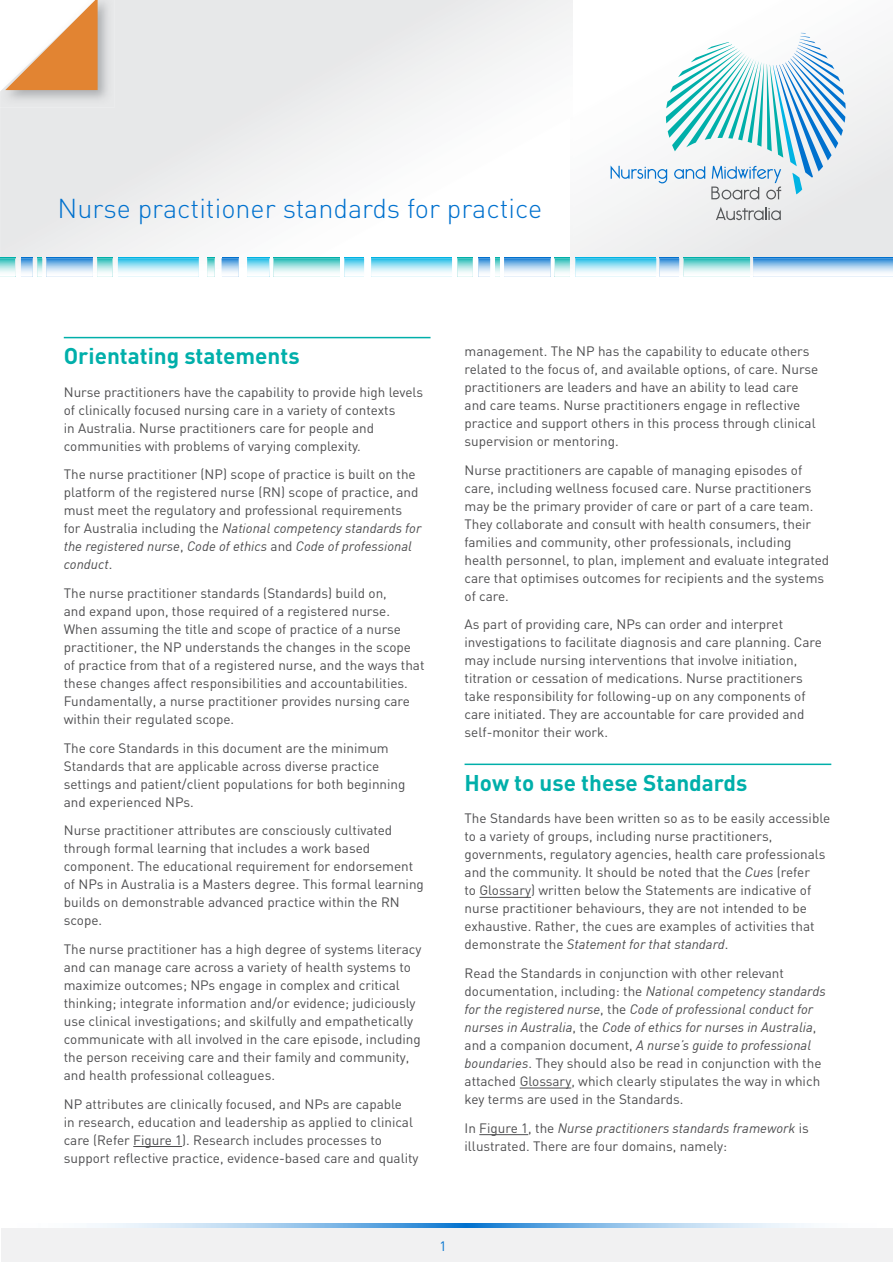
<style>
.page{position:relative;width:893px;height:1263px;background:#fff}
.page>*{position:absolute;margin:0;border:0;box-sizing:border-box;transform-origin:0 0}
.t1{font:300 27px "DIN";color:#0071ce}
.t2{font:700 22.5px "DIN";color:#00afaa}
.t3{font:13.5px/18px "DIN";color:#4d4d4f}
.t4{font:13.5px "DIN";color:#0071ce}
.s1{font-style:italic}
</style>
<div class="page">
<div style="left:1px;top:1227px;width:892px;height:34px;background:#f1f1f2"></div>
<svg style="left:0;top:0;width:570px;height:258px"></svg>
<svg style="left:572px;top:0;width:321px;height:258px"></svg>
<svg style="left:611px;top:33px;width:235px;height:167px"></svg>
<svg style="left:716px;top:207px;width:65px;height:13px"></svg>
<div style="left:753px;top:257px;width:140px;height:20px;background:#0071ce"></div>
<div style="left:684px;top:257px;width:66px;height:20px;background:#00afaa"></div>
<div style="left:555px;top:257px;width:15px;height:20px;background:#00afaa"></div>
<div style="left:660px;top:257px;width:19px;height:20px;background:#0071ce"></div>
<div style="left:504px;top:257px;width:46px;height:20px;background:#0071ce"></div>
<div style="left:495px;top:257px;width:5px;height:20px;background:#00afaa"></div>
<div style="left:575px;top:257px;width:81px;height:20px;background:#00b3e3"></div>
<div style="left:274px;top:257px;width:66px;height:20px;background:#00afaa"></div>
<div style="left:458px;top:257px;width:15px;height:20px;background:#00afaa"></div>
<div style="left:344px;top:257px;width:20px;height:20px;background:#00b3e3"></div>
<div style="left:479px;top:257px;width:11px;height:20px;background:#0071ce"></div>
<div style="left:207px;top:257px;width:7px;height:20px;background:#00afaa"></div>
<div style="left:247px;top:257px;width:22px;height:20px;background:#00b3e3"></div>
<div style="left:222px;top:257px;width:17px;height:20px;background:#0071ce"></div>
<div style="left:97px;top:257px;width:15px;height:20px;background:#00afaa"></div>
<div style="left:46px;top:257px;width:47px;height:20px;background:#0071ce"></div>
<div style="left:37px;top:257px;width:5px;height:20px;background:#00afaa"></div>
<div style="left:118px;top:257px;width:81px;height:20px;background:#00b3e3"></div>
<div style="left:0;top:257px;width:15px;height:20px;background:#00afaa"></div>
<div style="left:21px;top:257px;width:12px;height:20px;background:#0071ce"></div>
<div style="left:371px;top:257px;width:81px;height:20px;background:#00b3e3"></div>
<img style="left:15px;top:258px;width:738px;height:19px">
<svg style="left:570px;top:258px;width:2px;height:17px"></svg>
<img style="left:753px;top:258px;width:140px;height:19px">
<img style="left:684px;top:258px;width:66px;height:19px">
<img style="left:555px;top:258px;width:15px;height:19px">
<img style="left:660px;top:258px;width:19px;height:19px">
<img style="left:504px;top:258px;width:46px;height:19px">
<img style="left:495px;top:258px;width:5px;height:19px">
<img style="left:575px;top:258px;width:81px;height:19px">
<img style="left:274px;top:258px;width:66px;height:19px">
<img style="left:458px;top:258px;width:15px;height:19px">
<img style="left:344px;top:258px;width:20px;height:19px">
<img style="left:479px;top:258px;width:11px;height:19px">
<img style="left:207px;top:258px;width:7px;height:19px">
<img style="left:247px;top:258px;width:22px;height:19px">
<img style="left:222px;top:258px;width:17px;height:19px">
<img style="left:97px;top:258px;width:15px;height:19px">
<img style="left:46px;top:258px;width:47px;height:19px">
<img style="left:37px;top:258px;width:5px;height:19px">
<img style="left:118px;top:258px;width:81px;height:19px">
<img style="left:0;top:258px;width:15px;height:19px">
<img style="left:21px;top:258px;width:12px;height:19px">
<img style="left:371px;top:258px;width:81px;height:19px">
<img style="left:1px;top:1223px;width:892px;height:5px">
<img style="left:0;top:0;width:115px;height:107px">
<svg style="left:5px;top:0;width:93px;height:90px"></svg>
<hr style="left:64px;top:337px;width:367px;height:1px;background:#00afaa">
<hr style="left:133px;top:1146px;width:49px;height:1px;background:#4d4d4f">
<hr style="left:465px;top:763px;width:366px;height:2px;background:#00afaa">
<hr style="left:479px;top:897px;width:52px;height:1px;background:#4d4d4f">
<hr style="left:520px;top:1088px;width:51px;height:1px;background:#4d4d4f">
<hr style="left:479px;top:1134px;width:49px;height:1px;background:#4d4d4f">
<h1 class="t1" style="left:58px;top:191px;width:486px">Nurse practitioner standards for practice</h1>
<h2 class="t2" style="left:64px;top:341px;width:237px">Orientating statements</h2>
<p class="t3" style="left:64px;top:383px;width:361px">Nurse practitioners have the capability to provide high levels of clinically focused nursing care in a variety of contexts<br>in Australia. Nurse practitioners care for people and communities with problems of varying complexity.</p>
<p class="t3" style="left:64px;top:465px;width:359px">The nurse practitioner (NP) scope of practice is built on the platform of the registered nurse (RN) scope of practice, and must meet the regulatory and professional requirements for Australia including the <span class="s1">National competency standards for the registered nurse</span>, <span class="s1">Code of ethics</span> and <span class="s1">Code of professional conduct</span>.</p>
<p class="t3" style="left:64px;top:584px;width:362px">The nurse practitioner standards (Standards) build on,<br>and expand upon, those required of a registered nurse.<br>When assuming the title and scope of practice of a nurse practitioner, the NP understands the changes in the scope of practice from that of a registered nurse, and the ways that these changes affect responsibilities and accountabilities.<br>Fundamentally, a nurse practitioner provides nursing care within their regulated scope.</p>
<p class="t3" style="left:64px;top:738px;width:343px">The core Standards in this document are the minimum Standards that are applicable across diverse practice settings and patient/client populations for both beginning and experienced NPs.</p>
<p class="t3" style="left:64px;top:821px;width:362px">Nurse practitioner attributes are consciously cultivated through formal learning that includes a work based component. The educational requirement for endorsement of NPs in Australia is a Masters degree. This formal learning builds on demonstrable advanced practice within the RN scope.</p>
<p class="t3" style="left:64px;top:940px;width:359px">The nurse practitioner has a high degree of systems literacy and can manage care across a variety of health systems to maximize outcomes; NPs engage in complex and critical thinking; integrate information and/or evidence; judiciously use clinical investigations; and skilfully and empathetically communicate with all involved in the care episode, including the person receiving care and their family and community, and health professional colleagues.</p>
<p class="t3" style="left:64px;top:1094px;width:356px">NP attributes are clinically focused, and NPs are capable<br>in research, education and leadership as applied to clinical care (Refer Figure 1). Research includes processes to support reflective practice, evidence-based care and quality</p>
<p class="t3" style="left:465px;top:342px;width:355px">management. The NP has the capability to educate others related to the focus of, and available options, of care. Nurse practitioners are leaders and have an ability to lead care and care teams. Nurse practitioners engage in reflective practice and support others in this process through clinical supervision or mentoring.</p>
<p class="t3" style="left:465px;top:461px;width:366px">Nurse practitioners are capable of managing episodes of care, including wellness focused care. Nurse practitioners may be the primary provider of care or part of a care team.<br>They collaborate and consult with health consumers, their families and community, other professionals, including health personnel, to plan, implement and evaluate integrated care that optimises outcomes for recipients and the systems of care.</p>
<p class="t3" style="left:465px;top:615px;width:359px">As part of providing care, NPs can order and interpret investigations to facilitate diagnosis and care planning. Care may include nursing interventions that involve initiation, titration or cessation of medications. Nurse practitioners take responsibility for following-up on any components of care initiated. They are accountable for care provided and self-monitor their work.</p>
<h2 class="t2" style="left:465px;top:768px;width:284px">How to use these Standards</h2>
<p class="t3" style="left:465px;top:809px;width:367px">The Standards have been written so as to be easily accessible to a variety of groups, including nurse practitioners, governments, regulatory agencies, health care professionals and the community. It should be noted that the <span class="s1">Cues</span> (refer<br>to Glossary) written below the Statements are indicative of nurse practitioner behaviours, they are not intended to be exhaustive. Rather, the cues are examples of activities that demonstrate the <span class="s1">Statement for that standard</span>.</p>
<p class="t3" style="left:465px;top:964px;width:363px">Read the Standards in conjunction with other relevant documentation, including: the <span class="s1">National competency standards for the registered nurse</span>, the <span class="s1">Code of professional conduct for nurses in Australia</span>, the <span class="s1">Code of ethics for nurses in Australia</span>, and a companion document, <span class="s1">A nurse’s guide to professional boundaries</span>. They should also be read in conjunction with the attached Glossary, which clearly stipulates the way in which key terms are used in the Standards.</p>
<p class="t3" style="left:465px;top:1118px;width:346px">In Figure 1, the <span class="s1">Nurse practitioners standards framework</span> is illustrated. There are four domains, namely:</p>
<p class="t4" style="left:439px;top:1237px;width:9px">1</p>
</div>
